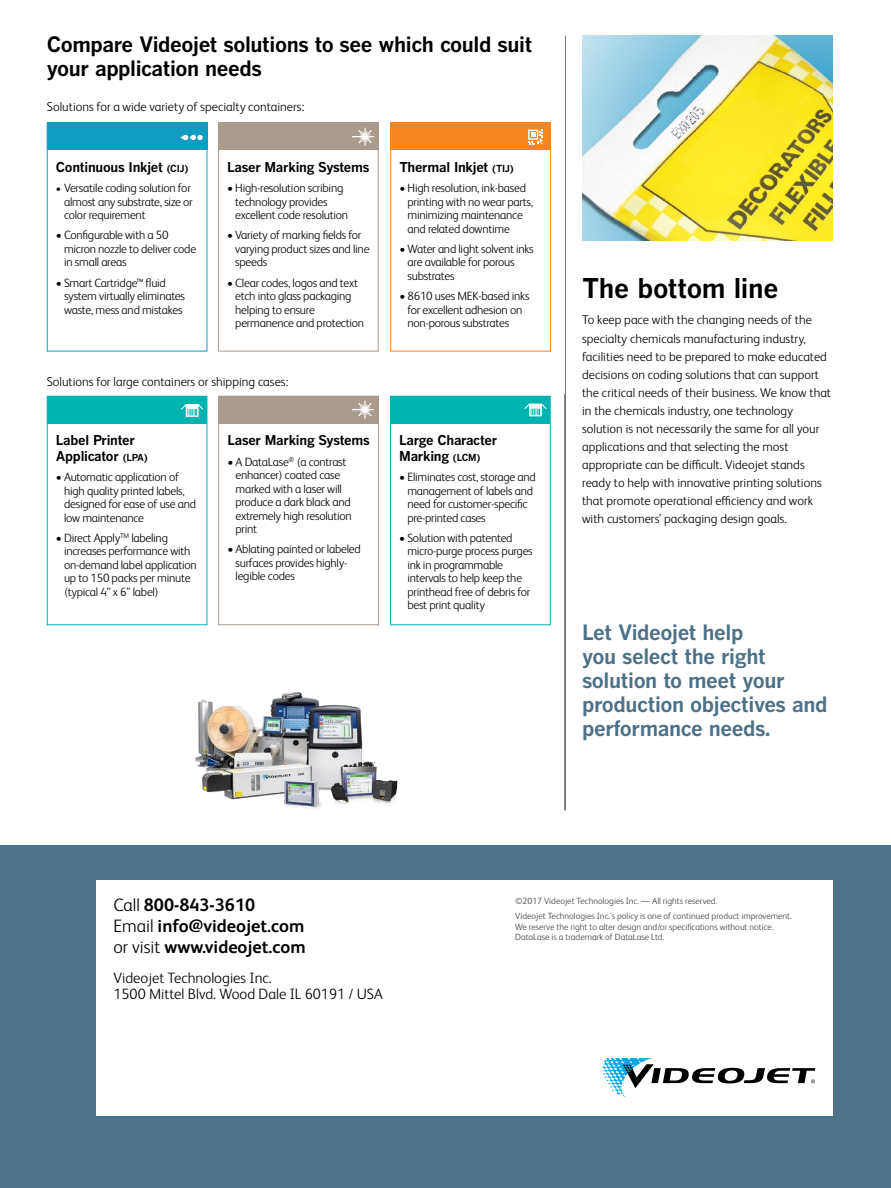
<style>
.page{position:relative;width:891px;height:1188px;background:#fff}
.page>*{position:absolute;margin:0;border:0;box-sizing:border-box;transform-origin:0 0}
.t1{font:700 27px "Benton Gothic";letter-spacing:-.015em;color:#000}
.t2{font:700 21px/24px "Benton Gothic";letter-spacing:-.02em;color:#4c7189}
.t3{font:700 21px/24px "Benton Gothic";letter-spacing:-.02em;color:#000}
.t4{font:700 18px/21px "FS Albert Pro";color:#000}
.t5{font:300 15px/16.5px "FS Albert Pro";color:#000}
.t6{font:700 13.5px/15.5px "Benton Gothic";letter-spacing:-.02em;color:#000}
.t7{font:300 12.75px/18px "FS Albert Pro";color:#000}
.t8{font:300 12px/13.5px "FS Albert Pro";letter-spacing:-.02em;color:#000}
.t9{font:300 9px/14.7px "FS Albert Pro";color:#414042}
.s1{font-size:9.6px}
.s2{font-size:10.5px}
.s3{font-weight:300}
</style>
<div class="page">
<div style="left:0;top:846px;width:891px;height:342px;background:#4c7189"></div>
<div style="left:96px;top:880px;width:737px;height:236px;background:#fff"></div>
<svg style="left:603px;top:1058px;width:212px;height:39px"></svg>
<hr style="left:565px;top:36px;width:1px;height:774px;background:#000">
<img style="left:582px;top:36px;width:251px;height:205px">
<div style="left:218px;top:122px;width:161px;height:230px;border:1px solid #a99b8d"></div>
<div style="left:218px;top:122px;width:161px;height:28px;background:#a99b8d"></div>
<svg style="left:352px;top:128px;width:22px;height:18px"></svg>
<div style="left:47px;top:122px;width:160px;height:28px;background:#109dc1"></div>
<svg style="left:180px;top:135px;width:23px;height:5px"></svg>
<div style="left:390px;top:122px;width:161px;height:230px;border:1px solid #f6861f"></div>
<div style="left:390px;top:122px;width:161px;height:28px;background:#f6861f"></div>
<svg style="left:528px;top:130px;width:15px;height:14px"></svg>
<div style="left:390px;top:396px;width:161px;height:229px;border:1px solid #00b3b0"></div>
<div style="left:390px;top:396px;width:160px;height:27px;background:#00b3b0"></div>
<svg style="left:525px;top:404px;width:21px;height:12px"></svg>
<div style="left:47px;top:396px;width:160px;height:27px;background:#00b3b0"></div>
<svg style="left:181px;top:404px;width:22px;height:13px"></svg>
<div style="left:218px;top:396px;width:161px;height:229px;border:1px solid #a99b8d"></div>
<div style="left:218px;top:396px;width:161px;height:27px;background:#a99b8d"></div>
<svg style="left:352px;top:400px;width:22px;height:19px"></svg>
<img style="left:195px;top:692px;width:203px;height:117px">
<h2 class="t3" style="left:47px;top:33px;width:487px">Compare Videojet solutions to see which could suit your application needs</h2>
<p class="t7" style="left:47px;top:97px;width:259px">Solutions for a wide variety of specialty containers:</p>
<p class="t6" style="left:56px;top:159px;width:134px">Continuous Inkjet <span class="s1">(CIJ)</span></p>
<p class="t8" style="left:64px;top:180px;width:130px;text-indent:-8px"><span class="s2">•</span> Versatile coding solution for almost any substrate, size or color requirement</p>
<p class="t8" style="left:64px;top:228px;width:134px;text-indent:-8px">• Configurable with a 50 micron nozzle to deliver code in small areas</p>
<p class="t8" style="left:64px;top:275px;width:122px;text-indent:-8px">• Smart Cartridge™ fluid system virtually eliminates waste, mess and mistakes</p>
<p class="t6" style="left:227px;top:159px;width:144px">Laser Marking Systems</p>
<p class="t8" style="left:235px;top:180px;width:114px;text-indent:-8px">• High-resolution scribing technology provides excellent code resolution</p>
<p class="t8" style="left:235px;top:228px;width:136px;text-indent:-8px">• Variety of marking fields for varying product sizes and line speeds</p>
<p class="t8" style="left:235px;top:275px;width:130px;text-indent:-8px">• Clear codes, logos and text etch into glass packaging helping to ensure permanence and protection</p>
<p class="t7" style="left:47px;top:372px;width:243px">Solutions for large containers or shipping cases:</p>
<p class="t6" style="left:56px;top:433px;width:93px">Label Printer<br>Applicator <span class="s1">(LPA)</span></p>
<p class="t8" style="left:64px;top:470px;width:134px;text-indent:-8px">• Automatic application of high quality printed labels, designed for ease of use and low maintenance</p>
<p class="t8" style="left:64px;top:530px;width:134px;text-indent:-8px">• Direct Apply<sup>TM</sup> labeling increases performance with on-demand label application up to 150 packs per minute (typical 4” x 6” label)</p>
<p class="t6" style="left:227px;top:433px;width:144px">Laser Marking Systems</p>
<p class="t8" style="left:236px;top:454px;width:118px;text-indent:-8px">• A DataLase<sup>®</sup> (a contrast enhancer) coated case marked with a laser will produce a dark black and extremely high resolution print</p>
<p class="t8" style="left:236px;top:542px;width:127px;text-indent:-8px">• Ablating painted or labeled surfaces provides highly&shy;legible codes</p>
<p class="t6" style="left:399px;top:159px;width:116px">Thermal Inkjet <span class="s1">(TIJ)</span></p>
<p class="t8" style="left:408px;top:180px;width:127px;text-indent:-8px">• High resolution, ink-based printing with no wear parts, minimizing maintenance and related downtime</p>
<p class="t8" style="left:408px;top:241px;width:128px;text-indent:-8px">• Water and light solvent inks are available for porous substrates</p>
<p class="t8" style="left:408px;top:288px;width:123px;text-indent:-8px">• 8610 uses MEK-based inks for excellent adhesion on non-porous substrates</p>
<p class="t6" style="left:399px;top:433px;width:100px">Large Character<br>Marking <span class="s1">(LCM)</span></p>
<p class="t8" style="left:407px;top:470px;width:130px;text-indent:-8px">• Eliminates cost, storage and management of labels and need for customer-specific pre-printed cases</p>
<p class="t8" style="left:407px;top:530px;width:127px;text-indent:-8px">• Solution with patented micro-purge process purges ink in programmable intervals to help keep the printhead free of debris for best print quality</p>
<h1 class="t1" style="left:582px;top:273px;width:198px">The bottom line</h1>
<p class="t7" style="left:582px;top:310px;width:251px">To keep pace with the changing needs of the specialty chemicals manufacturing industry, facilities need to be prepared to make educated decisions on coding solutions that can support the critical needs of their business. We know that in the chemicals industry, one technology solution is not necessarily the same for all your applications and that selecting the most appropriate can be difficult. Videojet stands ready to help with innovative printing solutions that promote operational efficiency and work with customers’ packaging design goals.</p>
<h2 class="t2" style="left:582px;top:620px;width:247px">Let Videojet help<br>you select the right solution to meet your production objectives and performance needs.</h2>
<h3 class="t4" style="left:113px;top:894px;width:194px"><span class="s3">Call</span> 800-843-3610<br><span class="s3">Email</span> info@videojet.com <span class="s3">or visit</span> www.videojet.com</h3>
<p class="t5" style="left:113px;top:968px;width:271px">Videojet Technologies Inc.<br>1500 Mittel Blvd. Wood Dale IL 60191 / USA</p>
<p class="t9" style="left:515px;top:893px;width:278px">©2017 Videojet Technologies Inc. — All rights reserved.<br>Videojet Technologies Inc.’s policy is one of continued product improvement.</p>
<p class="t9" style="left:515px;top:921px;width:260px;line-height:10.5px">We reserve the right to alter design and/or specifications without notice.<br>DataLase is a trademark of DataLase Ltd.</p>
</div>
